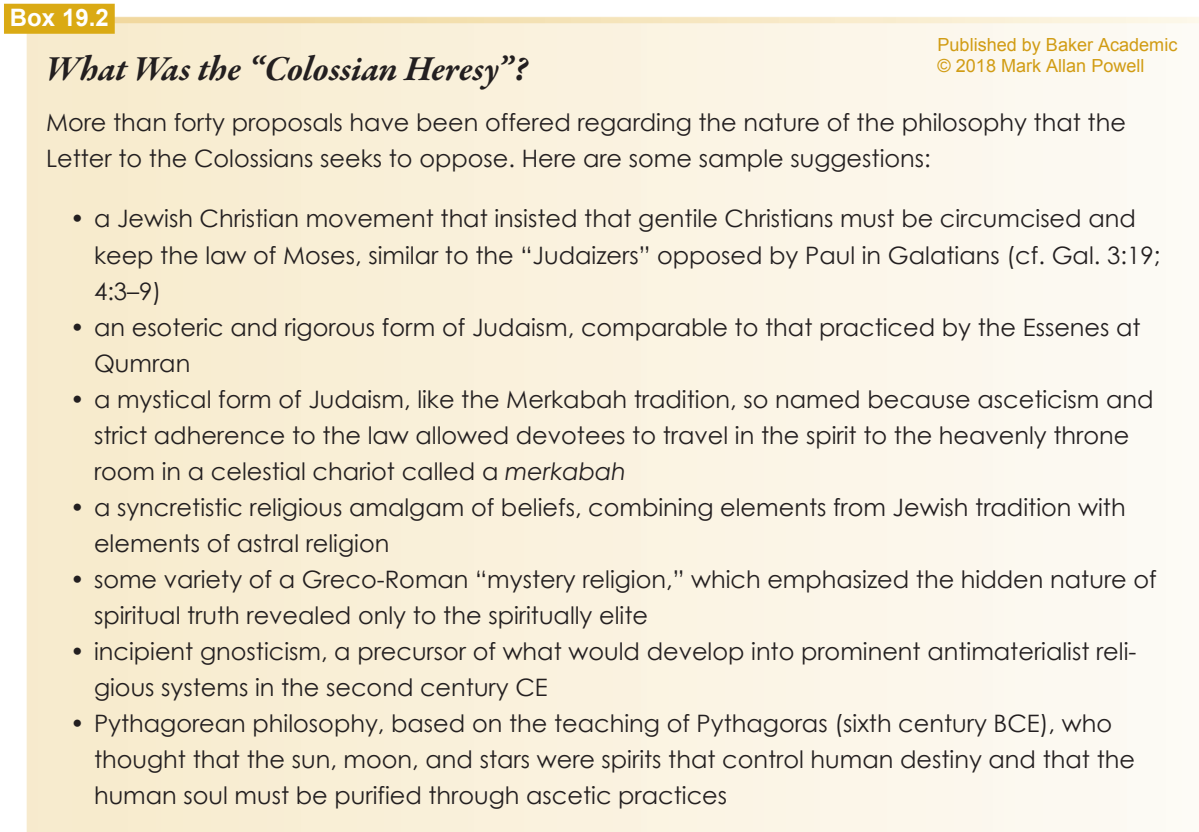
<style>
.page{position:relative;width:1199px;height:832px;background:#fff}
.page>*{position:absolute;margin:0;border:0;box-sizing:border-box;transform-origin:0 0}
.t1{font:italic 700 36px "Garamond Premr Pro";letter-spacing:-.01em;color:#231f20}
.t2{font:24px/36px "Century Gothic";color:#231f20}
.t3{font:700 24px "Arial";color:#fff}
.t4{font:18px/21.6px "Arial";color:#d19c14}
.s1{font-style:italic}
</style>
<div class="page">
<div style="left:10px;top:9px;width:1188px;height:822px;background:linear-gradient(to right,#f8ebcd,#fdfaf4)"></div>
<svg style="left:115px;top:17px;width:1083px;height:6px;background:#f5e6bf"></svg>
<div style="left:4px;top:4px;width:111px;height:30px;background:#daaa14"></div>
<p class="t3" style="left:10px;top:2px;width:100px">Box 19.2</p>
<h1 class="t1" style="left:46px;top:47px;width:483px">What Was the “Colossian Heresy”?</h1>
<p class="t2" style="left:46px;top:104px;width:1081px">More than forty proposals have been offered regarding the nature of the philosophy that the<br>Letter to the Colossians seeks to oppose. Here are some sample suggestions:</p>
<p class="t2" style="left:94px;top:200px;width:1067px;text-indent:-24px">• a Jewish Christian movement that insisted that gentile Christians must be circumcised and keep the law of Moses, similar to the “Judaizers” opposed by Paul in Galatians (cf. Gal. 3:19;<br>4:3–9)</p>
<p class="t2" style="left:94px;top:308px;width:1048px;text-indent:-24px">• an esoteric and rigorous form of Judaism, comparable to that practiced by the Essenes at<br>Qumran</p>
<p class="t2" style="left:94px;top:380px;width:1061px;text-indent:-24px">• a mystical form of Judaism, like the Merkabah tradition, so named because asceticism and strict adherence to the law allowed devotees to travel in the spirit to the heavenly throne room in a celestial chariot called a <span class="s1">merkabah</span></p>
<p class="t2" style="left:94px;top:488px;width:1033px;text-indent:-24px">• a syncretistic religious amalgam of beliefs, combining elements from Jewish tradition with elements of astral religion</p>
<p class="t2" style="left:94px;top:560px;width:1064px;text-indent:-24px">• some variety of a Greco-Roman “mystery religion,” which emphasized the hidden nature of spiritual truth revealed only to the spiritually elite</p>
<p class="t2" style="left:94px;top:632px;width:1043px;text-indent:-24px">• incipient gnosticism, a precursor of what would develop into prominent antimaterialist reli&shy;gious systems in the second century CE</p>
<p class="t2" style="left:94px;top:704px;width:1042px;text-indent:-24px">• Pythagorean philosophy, based on the teaching of Pythagoras (sixth century BCE), who thought that the sun, moon, and stars were spirits that control human destiny and that the human soul must be purified through ascetic practices</p>
<p class="t4" style="left:937px;top:34px;width:241px">Published by Baker Academic © 2018 Mark Allan Powell</p>
</div>
